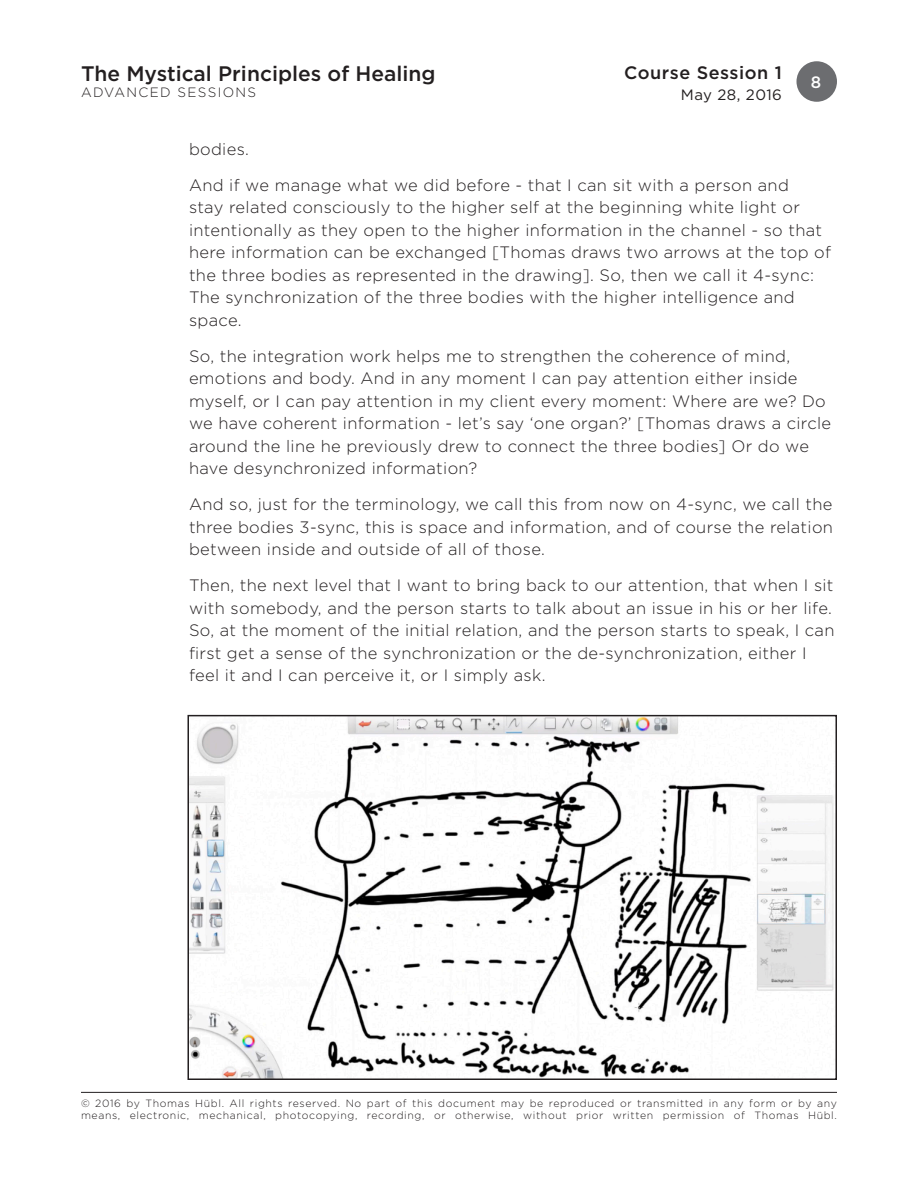
<style>
.page{position:relative;width:918px;height:1188px;background:#fff}
.page>*{position:absolute;margin:0;border:0;box-sizing:border-box;transform-origin:0 0}
.t1{font:500 21px "Gotham";color:#231f20}
.t2{font:500 18px "Gotham";letter-spacing:.03em;color:#231f20}
.t3{font:300 16.5px/22.5px "Gotham";letter-spacing:.02em;color:#231f20}
.t4{font:500 16.5px "Gotham";color:#fff}
.t5{font:15px "Gotham";letter-spacing:.03em;color:#231f20}
.t6{font:300 13.5px "Gotham";letter-spacing:.1em;color:#231f20}
.t7{font:300 10.5px/12px "Gotham";letter-spacing:.06em;color:#231f20}
</style>
<div class="page">
<hr style="left:81px;top:1092px;width:756px;height:1px;background:#231f20">
<div style="left:796px;top:61px;width:41px;height:41px;background:#6c6d70;border-radius:50%"></div>
<img style="left:191px;top:718px;width:643px;height:359px">
<div style="left:188px;top:715px;width:649px;height:365px;border:2px solid #231f20"></div>
<p class="t1" style="left:81px;top:60px;width:356px">The Mystical Principles of Healing</p>
<p class="t6" style="left:81px;top:84px;width:177px">ADVANCED SESSIONS</p>
<p class="t2" style="left:624px;top:61px;width:159px">Course Session 1</p>
<p class="t5" style="left:681px;top:85px;width:103px">May 28, 2016</p>
<p class="t4" style="left:811px;top:71px;width:12px">8</p>
<p class="t3" style="left:189px;top:137px;width:62px">bodies.</p>
<p class="t3" style="left:189px;top:173px;width:644px">And if we manage what we did before - that I can sit with a person and<br>stay related consciously to the higher self at the beginning white light or intentionally as they open to the higher information in the channel - so that here information can be exchanged [Thomas draws two arrows at the top of the three bodies as represented in the drawing]. So, then we call it 4-sync:<br>The synchronization of the three bodies with the higher intelligence and space.</p>
<p class="t3" style="left:189px;top:344px;width:644px">So, the integration work helps me to strengthen the coherence of mind, emotions and body. And in any moment I can pay attention either inside myself, or I can pay attention in my client every moment: Where are we? Do we have coherent information - let’s say ‘one organ?’ [Thomas draws a circle around the line he previously drew to connect the three bodies] Or do we have desynchronized information?</p>
<p class="t3" style="left:189px;top:493px;width:646px;text-align:justify">And so, just for the terminology, we call this from now on 4-sync, we call the three bodies 3-sync, this is space and information, and of course the relation between inside and outside of all of those.</p>
<p class="t3" style="left:189px;top:574px;width:647px">Then, the next level that I want to bring back to our attention, that when I sit with somebody, and the person starts to talk about an issue in his or her life.<br>So, at the moment of the initial relation, and the person starts to speak, I can first get a sense of the synchronization or the de-synchronization, either I feel it and I can perceive it, or I simply ask.</p>
<p class="t7" style="left:81px;top:1097px;width:758px">© 2016 by Thomas Hübl. All rights reserved. No part of this document may be reproduced or transmitted in any form or by any means, electronic, mechanical, photocopying, recording, or otherwise, without prior written permission of Thomas Hübl.</p>
</div>
